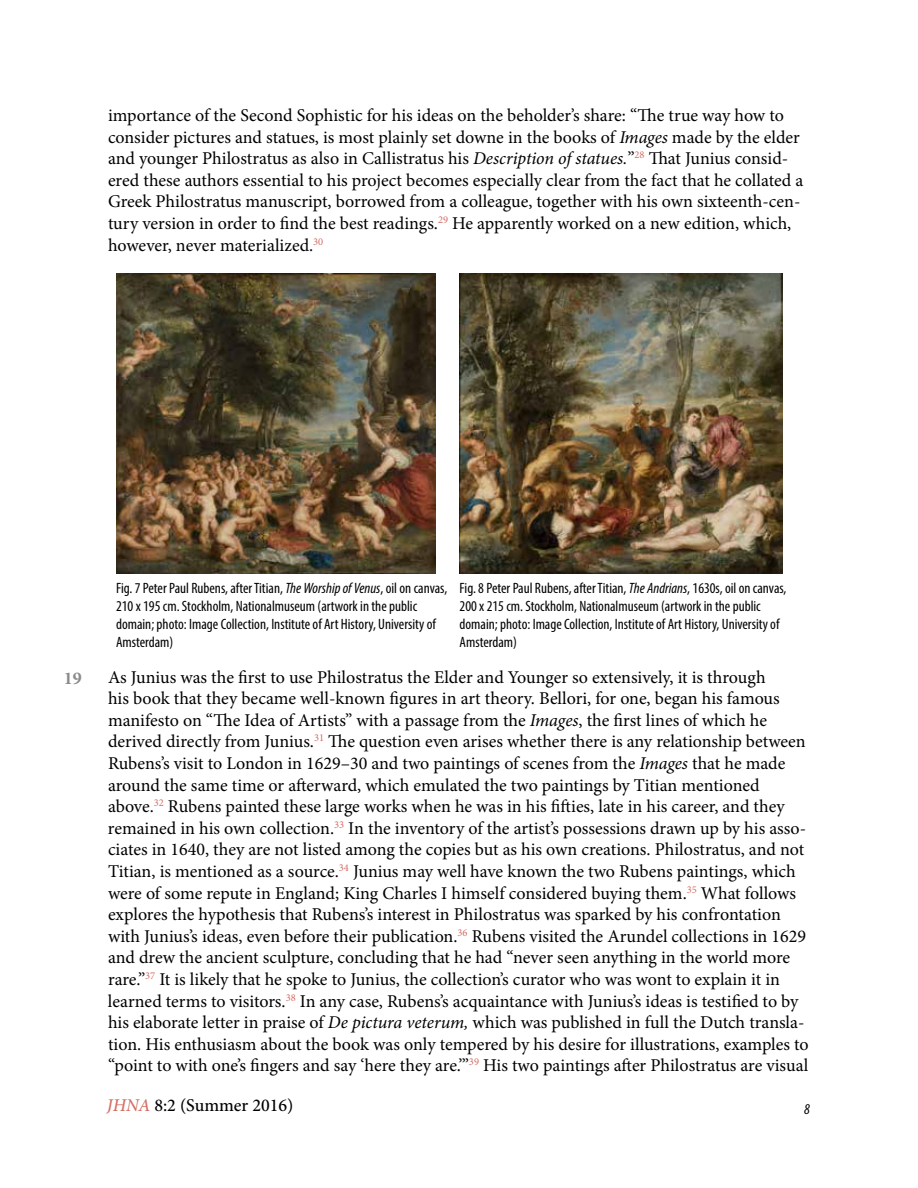
<style>
.page{position:relative;width:918px;height:1188px;background:#fff}
.page>*{position:absolute;margin:0;border:0;box-sizing:border-box;transform-origin:0 0}
.t1{font:18px/21.6px "Minion Pro";letter-spacing:-.005em;color:#000}
.t2{font:500 18px "Minion Pro";color:#000}
.t3{font:700 18px "Minion Pro";color:#888a8c}
.t4{font:condensed 15px/18px "Myriad Pro";color:#000}
.t5{font:italic condensed 15px "Myriad Pro";color:#000}
.s1{font-style:italic}
.s2{font-style:italic;color:#d46c62}
</style>
<div class="page">
<img style="left:116px;top:273px;width:320px;height:300px">
<img style="left:460px;top:273px;width:322px;height:300px">
<p class="t1" style="left:108px;top:105px;width:697px">importance of the Second Sophistic for his ideas on the beholder’s share: “The true way how to consider pictures and statues, is most plainly set downe in the books of <span class="s1">Images</span> made by the elder and younger Philostratus as also in Callistratus his <span class="s1">Description of statues.</span>”<sup>28</sup> That Junius consid&shy;ered these authors essential to his project becomes especially clear from the fact that he collated a Greek Philostratus manuscript, borrowed from a colleague, together with his own sixteenth-cen&shy;tury version in order to find the best readings.<sup>29</sup> He apparently worked on a new edition, which, however, never materialized.<sup>30</sup></p>
<p class="t3" style="left:64px;top:666px;width:19px">19</p>
<p class="t4" style="left:116px;top:579px;width:333px">Fig. 7 Peter Paul Rubens, after Titian, <span class="s1">The Worship of Venus</span>, oil on canvas, 210 x 195 cm. Stockholm, Nationalmuseum (artwork in the public domain; photo: Image Collection, Institute of Art History, University of Amsterdam)</p>
<p class="t4" style="left:460px;top:579px;width:328px">Fig. 8 Peter Paul Rubens, after Titian, <span class="s1">The Andrians</span>, 1630s, oil on canvas, 200 x 215 cm. Stockholm, Nationalmuseum (artwork in the public domain; photo: Image Collection, Institute of Art History, University of Amsterdam)</p>
<p class="t1" style="left:108px;top:666px;width:702px">As Junius was the first to use Philostratus the Elder and Younger so extensively, it is through<br>his book that they became well-known figures in art theory. Bellori, for one, began his famous manifesto on “The Idea of Artists” with a passage from the <span class="s1">Images</span>, the first lines of which he derived directly from Junius.<sup>31</sup> The question even arises whether there is any relationship between Rubens’s visit to London in 1629–30 and two paintings of scenes from the <span class="s1">Images</span> that he made around the same time or afterward, which emulated the two paintings by Titian mentioned above.<sup>32</sup> Rubens painted these large works when he was in his fifties, late in his career, and they remained in his own collection.<sup>33</sup> In the inventory of the artist’s possessions drawn up by his asso&shy;ciates in 1640, they are not listed among the copies but as his own creations. Philostratus, and not Titian, is mentioned as a source.<sup>34</sup> Junius may well have known the two Rubens paintings, which were of some repute in England; King Charles I himself considered buying them.<sup>35</sup> What follows explores the hypothesis that Rubens’s interest in Philostratus was sparked by his confrontation with Junius’s ideas, even before their publication.<sup>36</sup> Rubens visited the Arundel collections in 1629 and drew the ancient sculpture, concluding that he had “never seen anything in the world more rare.”<sup>37</sup> It is likely that he spoke to Junius, the collection’s curator who was wont to explain it in learned terms to visitors.<sup>38</sup> In any case, Rubens’s acquaintance with Junius’s ideas is testified to by his elaborate letter in praise of <span class="s1">De pictura veterum,</span> which was published in full the Dutch transla&shy;tion. His enthusiasm about the book was only tempered by his desire for illustrations, examples to “point to with one’s fingers and say ‘here they are.’”<sup>39</sup> His two paintings after Philostratus are visual</p>
<p class="t2" style="left:107px;top:1093px;width:188px"><span class="s2">JHNA</span> 8:2 (Summer 2016)</p>
<p class="t5" style="left:804px;top:1100px;width:7px">8</p>
</div>
